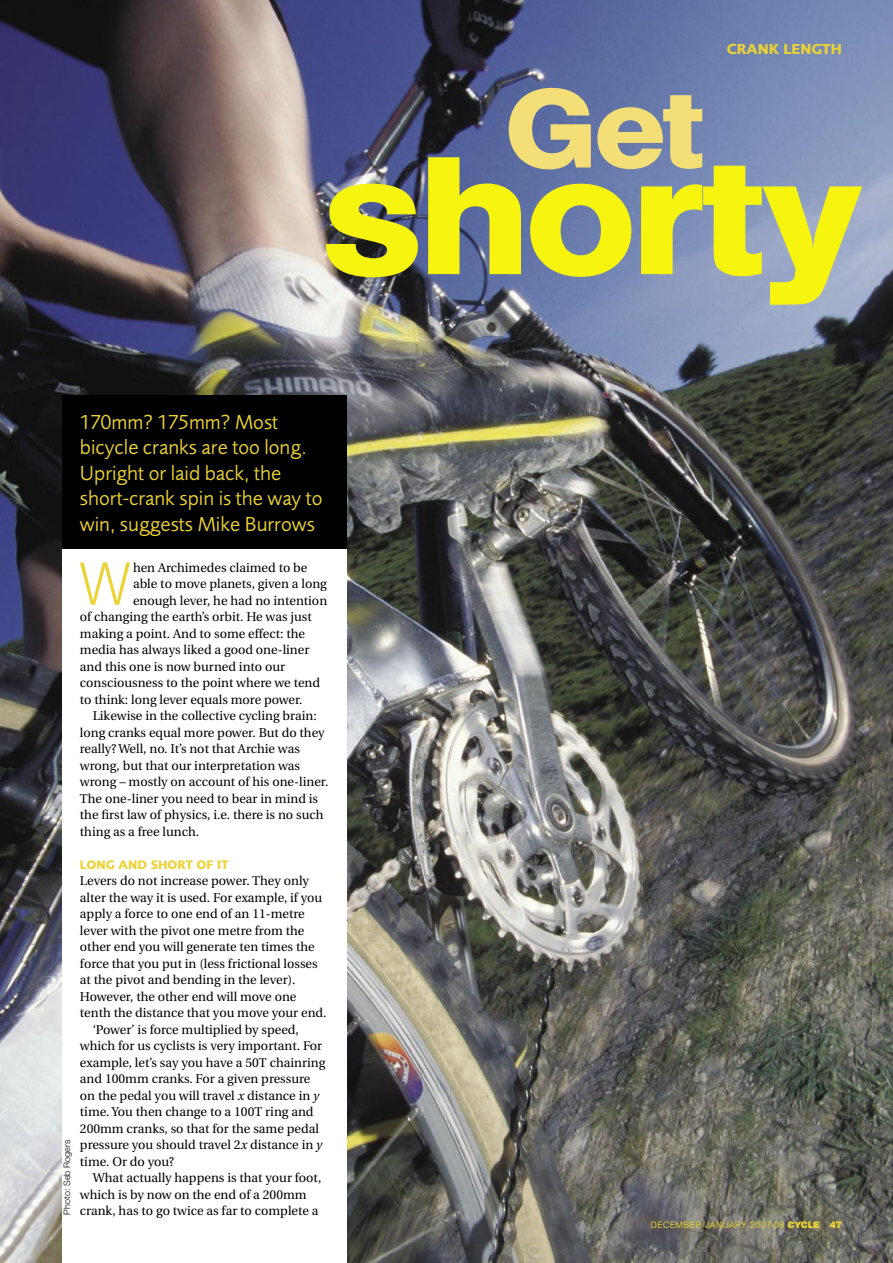
<style>
.page{position:relative;width:893px;height:1263px;background:#fff}
.page>*{position:absolute;margin:0;border:0;box-sizing:border-box;transform-origin:0 0}
.Box_text{font:800 162px "Olympia";letter-spacing:-.005em;color:#f7f410;scale:1.09 1}
.Box_text-2{font:800 108px "Olympia";color:#f3de78;scale:1.09 1}
._1stPara-DropCap{font:300 58.5px "Olympia";color:#ecd235}
.Strap{font:21px/25.5px "Foundry Sans";color:#ecd235}
.CrossHead{font:700 15px "Foundry Sans";color:#ecd235}
._2ndPara{font:12.75px/16.5px "Utopia";color:#000}
._1stPara-DropCap-2{font:12.75px "Utopia";color:#000}
.CrossHead-2{font:700 12.75px "Foundry Sans";color:#ecd235}
.t1{font:500 9px "Olympia";letter-spacing:.05em;color:#ecd235}
.t2{font:300 9px "Helvetica Neue";color:#000}
.s1{font-style:italic}
.s2{font-weight:800}
</style>
<div class="page">
<img style="left:0;top:0;width:893px;height:1263px">
<div style="left:63px;top:545px;width:284px;height:718px;background:#fff"></div>
<div style="left:63px;top:396px;width:284px;height:153px;background:#000"></div>
<p class="CrossHead" style="left:727px;top:40px;width:117px">CRANK LENGTH</p>
<p class="Box_text-2" style="left:506px;top:65px;width:182px">Get</p>
<p class="Box_text" style="left:323px;top:120px;width:494px">shorty</p>
<p class="Strap" style="left:80px;top:409px;width:244px">170mm? 175mm? Most bicycle cranks are too long.<br>Upright or laid back, the short-crank spin is the way to win, suggests Mike Burrows</p>
<p class="t2" style="left:61px;top:1214px;width:76px;rotate:-90deg">Photo: Seb Rogers</p>
<p class="_1stPara-DropCap" style="left:80px;top:550px;width:52px">W</p>
<p class="_1stPara-DropCap-2" style="left:133px;top:560px;width:176px">hen Archimedes claimed to be</p>
<p class="_1stPara-DropCap-2" style="left:133px;top:577px;width:195px">able to move planets, given a long</p>
<p class="_1stPara-DropCap-2" style="left:133px;top:593px;width:196px">enough lever, he had no intention</p>
<p class="_1stPara-DropCap-2" style="left:80px;top:610px;width:233px">of changing the earth’s orbit. He was just</p>
<p class="_1stPara-DropCap-2" style="left:80px;top:626px;width:227px">making a point. And to some effect: the</p>
<p class="_1stPara-DropCap-2" style="left:80px;top:643px;width:231px">media has always liked a good one-liner</p>
<p class="_1stPara-DropCap-2" style="left:80px;top:659px;width:207px">and this one is now burned into our</p>
<p class="_1stPara-DropCap-2" style="left:80px;top:676px;width:242px">consciousness to the point where we tend</p>
<p class="_1stPara-DropCap-2" style="left:80px;top:692px;width:224px">to think: long lever equals more power.</p>
<p class="_2ndPara" style="left:80px;top:708px;width:250px;text-indent:13px">Likewise in the collective cycling brain: long cranks equal more power. But do they really? Well, no. It’s not that Archie was wrong, but that our interpretation was wrong – mostly on account of his one-liner.<br>The one-liner you need to bear in mind is the first law of physics, i.e. there is no such thing as a free lunch.</p>
<p class="CrossHead-2" style="left:80px;top:857px;width:150px">LONG AND SHORT OF IT</p>
<p class="_2ndPara" style="left:80px;top:873px;width:248px">Levers do not increase power. They only alter the way it is used. For example, if you apply a force to one end of an 11-metre lever with the pivot one metre from the other end you will generate ten times the force that you put in (less frictional losses at the pivot and bending in the lever).<br>However, the other end will move one tenth the distance that you move your end.</p>
<p class="_2ndPara" style="left:80px;top:1021px;width:247px;text-indent:13px">‘Power’ is force multiplied by speed, which for us cyclists is very important. For example, let’s say you have a 50T chainring and 100mm cranks. For a given pressure on the pedal you will travel <span class="s1">x</span> distance in <span class="s1">y </span>time. You then change to a 100T ring and 200mm cranks, so that for the same pedal pressure you should travel 2<span class="s1">x</span> distance in <span class="s1">y </span>time. Or do you?</p>
<p class="_2ndPara" style="left:80px;top:1170px;width:243px;text-indent:13px">What actually happens is that your foot, which is by now on the end of a 200mm crank, has to go twice as far to complete a</p>
<p class="t1" style="left:651px;top:1220px;width:193px">DECEMBER/JANUARY 2007-08 <span class="s2">CYCLE 47</span></p>
</div>
